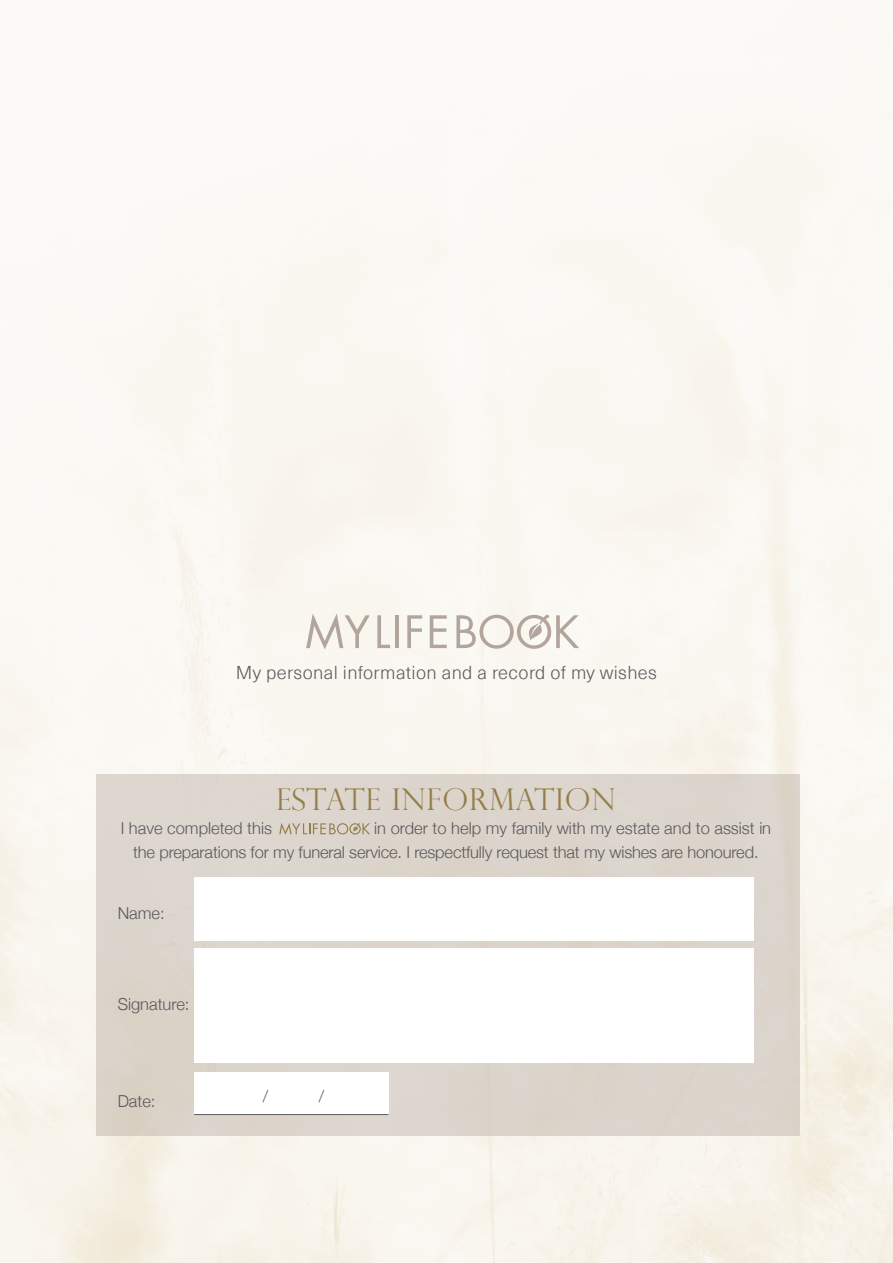
<style>
.page{position:relative;width:893px;height:1263px;background:#fff}
.page>*{position:absolute;margin:0;border:0;box-sizing:border-box;transform-origin:0 0}
.t1{font:300 30px "Perpetua Titling";letter-spacing:.02em;color:#957e4a}
.t2{font:300 18.15px "Neue Haas Unica Pro";letter-spacing:.02em;color:#5a595d}
.t3{font:300 16.5px/24px "Helvetica Neue";letter-spacing:-.01em;color:#5a595d}
</style>
<div class="page">
<div style="left:96px;top:774px;width:703px;height:361px;background:#dcd5cc"></div>
<div style="left:195px;top:877px;width:559px;height:64px;background:#fff"></div>
<div style="left:195px;top:948px;width:559px;height:115px;background:#fff"></div>
<svg style="left:306px;top:613px;width:64px;height:36px"></svg>
<svg style="left:377px;top:615px;width:13px;height:33px"></svg>
<hr style="left:395px;top:615px;width:4px;height:33px;background:#b2a59b">
<svg style="left:407px;top:615px;width:15px;height:33px"></svg>
<svg style="left:430px;top:615px;width:17px;height:33px"></svg>
<svg style="left:456px;top:615px;width:123px;height:34px"></svg>
<div style="left:194px;top:1072px;width:194px;height:43px;background:#fff"></div>
<hr style="left:194px;top:1114px;width:194px;height:1px;background:#5a595d">
<svg style="left:279px;top:823px;width:91px;height:12px"></svg>
<svg style="left:19px;top:1236px;width:9px;height:27px"></svg>
<svg style="left:869px;top:1236px;width:8px;height:27px"></svg>
<p class="t2" style="left:236px;top:662px;width:423px">My personal information and a record of my wishes</p>
<h1 class="t1" style="left:276px;top:782px;width:341px">ESTATE INFORMATION</h1>
<p class="t3" style="left:121px;top:816px;width:153px">I have completed this</p>
<p class="t3" style="left:133px;top:816px;width:639px;text-indent:241px">in order to help my family with my estate and to assist in the preparations for my funeral service. I respectfully request that my wishes are honoured.</p>
<p class="t3" style="left:118px;top:901px;width:49px">Name:</p>
<p class="t3" style="left:118px;top:991px;width:73px">Signature:</p>
<p class="t3" style="left:118px;top:1089px;width:39px">Date:</p>
<p class="t3" style="left:263px;top:1083px;width:7px">/</p>
<p class="t3" style="left:319px;top:1083px;width:7px">/</p>
</div>
